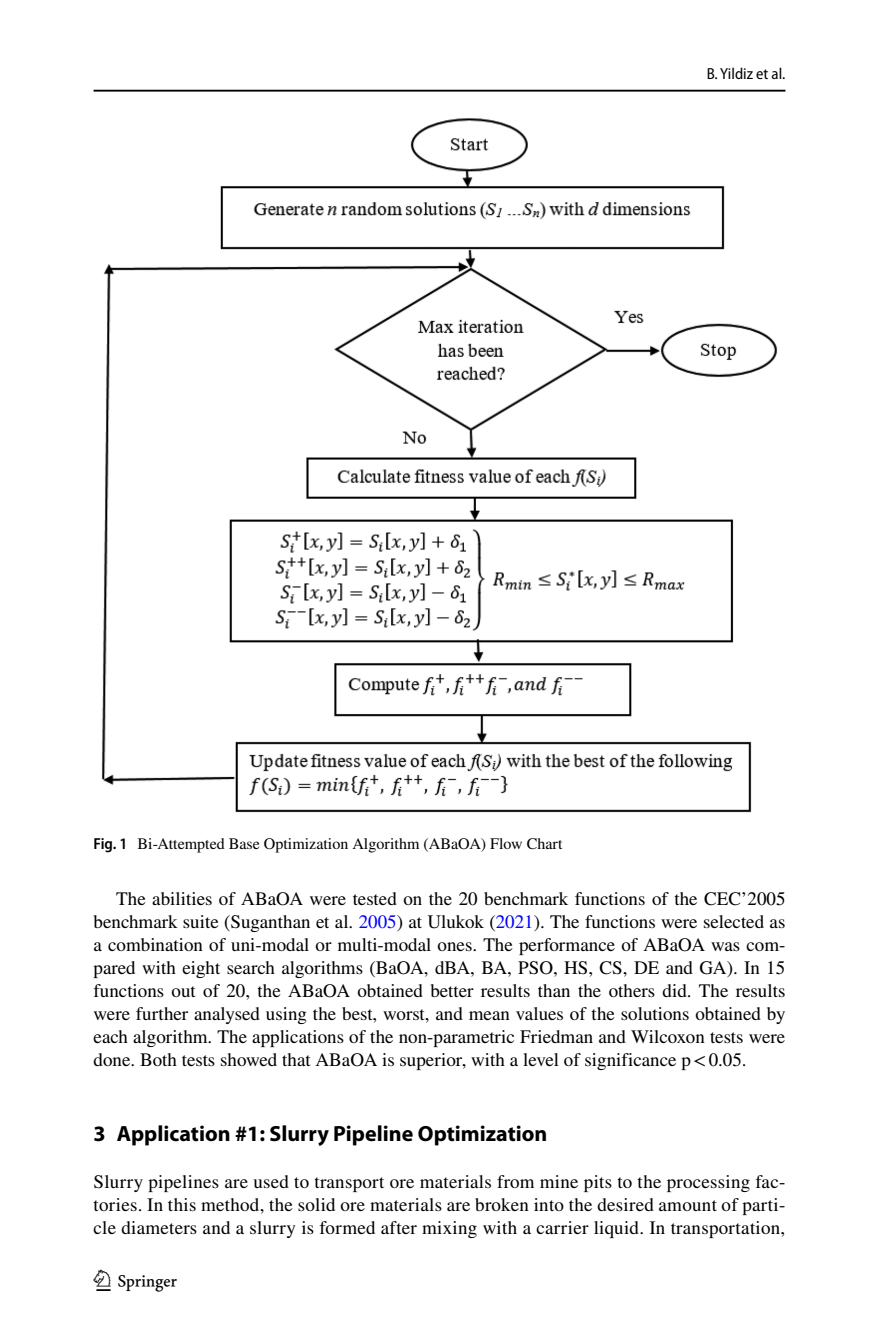
<style>
.page{position:relative;width:879px;height:1333px;background:#fff}
.page>*{position:absolute;margin:0;border:0;box-sizing:border-box;transform-origin:0 0}
.t1{font:30px "Springnew Regular 4";color:#000}
.t2{font:700 22px "Myriad Pro";color:#000}
.t3{font:19px/23px "STIX";letter-spacing:.015em;color:#000;text-align:justify}
.t4{font:16px "STIX";color:#000}
.t5{font:semi-condensed 16px "Myriad Pro";color:#000}
.s1{font-family:"Myriad Pro";font-weight:600;font-stretch:semi-condensed}
.s2{color:#00f}
</style>
<div class="page">
<hr style="left:94px;top:90px;width:691px;height:2px;background:#000">
<img style="left:102px;top:118px;width:676px;height:695px">
<p class="t5" style="left:707px;top:65px;width:80px">B. Yildiz et al.</p>
<p class="t4" style="left:94px;top:832px;width:471px"><span class="s1">Fig. 1</span> Bi-Attempted Base Optimization Algorithm (ABaOA) Flow Chart</p>
<p class="t3" style="left:94px;top:888px;width:693px;text-indent:23px">The abilities of ABaOA were tested on the 20 benchmark functions of the CEC’2005 benchmark suite (Suganthan et al. <span class="s2">2005</span>) at Ulukok (<span class="s2">2021</span>). The functions were selected as a combination of uni-modal or multi-modal ones. The performance of ABaOA was com&shy;pared with eight search algorithms (BaOA, dBA, BA, PSO, HS, CS, DE and GA). In 15 functions out of 20, the ABaOA obtained better results than the others did. The results were further analysed using the best, worst, and mean values of the solutions obtained by each algorithm. The applications of the non-parametric Friedman and Wilcoxon tests were done. Both tests showed that ABaOA is superior, with a level of significance p&lt;0.05.</p>
<p class="t2" style="left:94px;top:1118px;width:455px">3 Application #1: Slurry Pipeline Optimization</p>
<p class="t3" style="left:94px;top:1170px;width:693px">Slurry pipelines are used to transport ore materials from mine pits to the processing fac&shy;tories. In this method, the solid ore materials are broken into the desired amount of parti&shy;cle diameters and a slurry is formed after mixing with a carrier liquid. In transportation,</p>
<h1 class="t1" style="left:96px;top:1269px;width:83px">1 3</h1>
</div>
